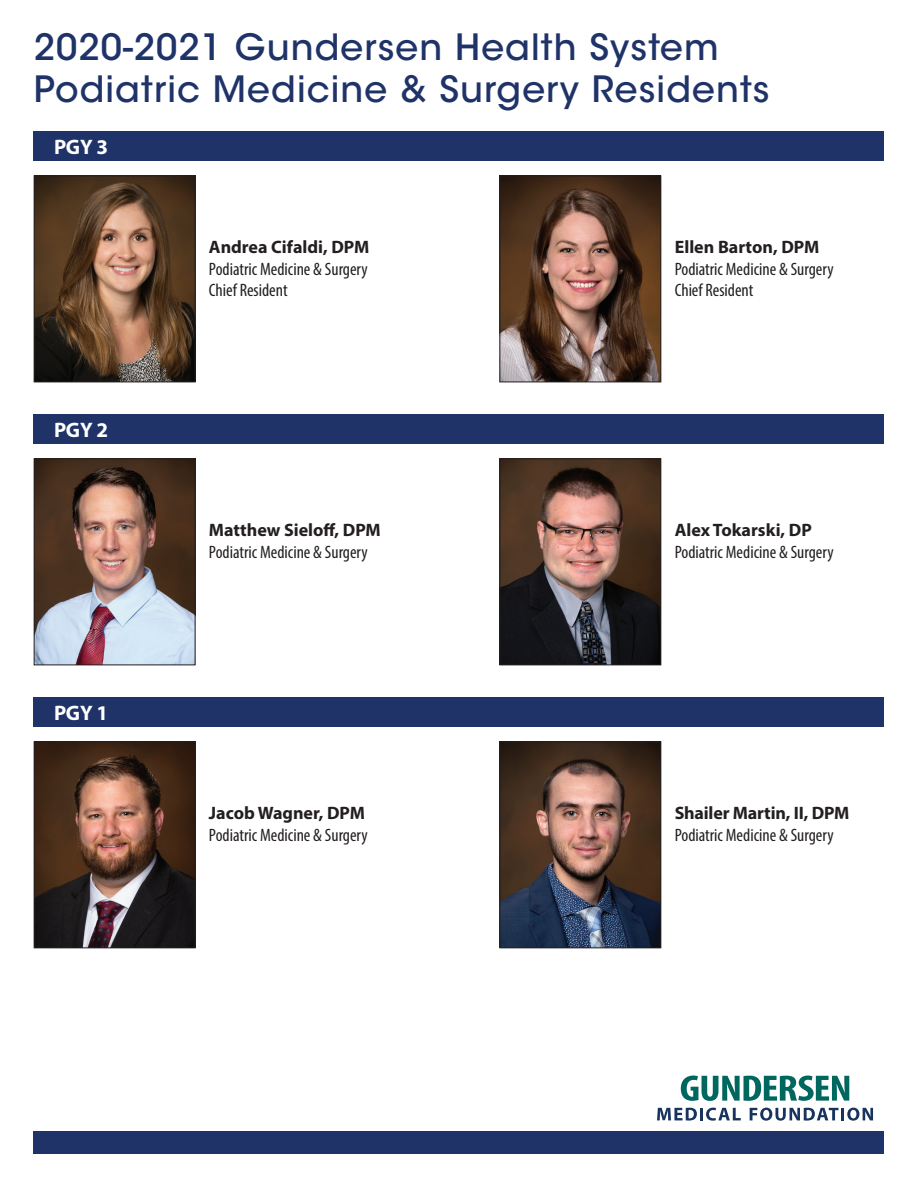
<style>
.page{position:relative;width:918px;height:1188px;background:#fff}
.page>*{position:absolute;margin:0;border:0;box-sizing:border-box;transform-origin:0 0}
.t1{font:500 36px/42px "ITC Avant Garde Std";letter-spacing:.03em;color:#1f3369}
.t2{font:700 21px "Myriad Pro";letter-spacing:-.01em;color:#fff}
.t3{font:condensed 18px/21.6px "Myriad Pro";color:#231f20}
.t4{font:700 18px "Myriad Pro";color:#231f20}
</style>
<div class="page">
<div style="left:34px;top:1132px;width:850px;height:22px;background:#1f3369"></div>
<svg style="left:681px;top:1076px;width:168px;height:25px"></svg>
<svg style="left:657px;top:1108px;width:84px;height:13px"></svg>
<svg style="left:750px;top:1108px;width:123px;height:13px"></svg>
<img style="left:36px;top:178px;width:157px;height:202px">
<div style="left:34px;top:176px;width:161px;height:206px;border:1px solid #231f20"></div>
<img style="left:36px;top:460px;width:157px;height:203px">
<div style="left:34px;top:458px;width:161px;height:207px;border:1px solid #231f20"></div>
<img style="left:36px;top:743px;width:157px;height:203px">
<div style="left:34px;top:741px;width:161px;height:207px;border:1px solid #231f20"></div>
<img style="left:502px;top:178px;width:157px;height:202px">
<div style="left:500px;top:176px;width:161px;height:206px;border:1px solid #231f20"></div>
<img style="left:502px;top:460px;width:157px;height:203px">
<div style="left:500px;top:458px;width:161px;height:207px;border:1px solid #231f20"></div>
<img style="left:502px;top:743px;width:157px;height:203px">
<div style="left:500px;top:741px;width:161px;height:207px;border:1px solid #231f20"></div>
<div style="left:34px;top:132px;width:850px;height:29px;background:#1f3369"></div>
<div style="left:34px;top:415px;width:850px;height:29px;background:#1f3369"></div>
<div style="left:34px;top:698px;width:850px;height:29px;background:#1f3369"></div>
<h1 class="t1" style="left:34px;top:27px;width:737px">2020-2021 Gundersen Health System<br>Podiatric Medicine &amp; Surgery Residents</h1>
<p class="t2" style="left:54px;top:133px;width:56px">PGY 3</p>
<p class="t2" style="left:54px;top:416px;width:56px">PGY 2</p>
<p class="t2" style="left:54px;top:699px;width:56px">PGY 1</p>
<p class="t4" style="left:209px;top:235px;width:162px">Andrea Cifaldi, DPM</p>
<p class="t3" style="left:209px;top:258px;width:160px">Podiatric Medicine &amp; Surgery<br>Chief Resident</p>
<p class="t4" style="left:209px;top:518px;width:173px">Matthew Sieloff, DPM</p>
<p class="t3" style="left:209px;top:541px;width:160px">Podiatric Medicine &amp; Surgery</p>
<p class="t4" style="left:209px;top:801px;width:158px">Jacob Wagner, DPM</p>
<p class="t3" style="left:209px;top:824px;width:160px">Podiatric Medicine &amp; Surgery</p>
<p class="t4" style="left:675px;top:235px;width:146px">Ellen Barton, DPM</p>
<p class="t3" style="left:675px;top:258px;width:160px">Podiatric Medicine &amp; Surgery<br>Chief Resident</p>
<p class="t4" style="left:675px;top:518px;width:139px">Alex Tokarski, DP</p>
<p class="t3" style="left:675px;top:541px;width:160px">Podiatric Medicine &amp; Surgery</p>
<p class="t4" style="left:675px;top:801px;width:176px">Shailer Martin, II, DPM</p>
<p class="t3" style="left:675px;top:824px;width:160px">Podiatric Medicine &amp; Surgery</p>
</div>
